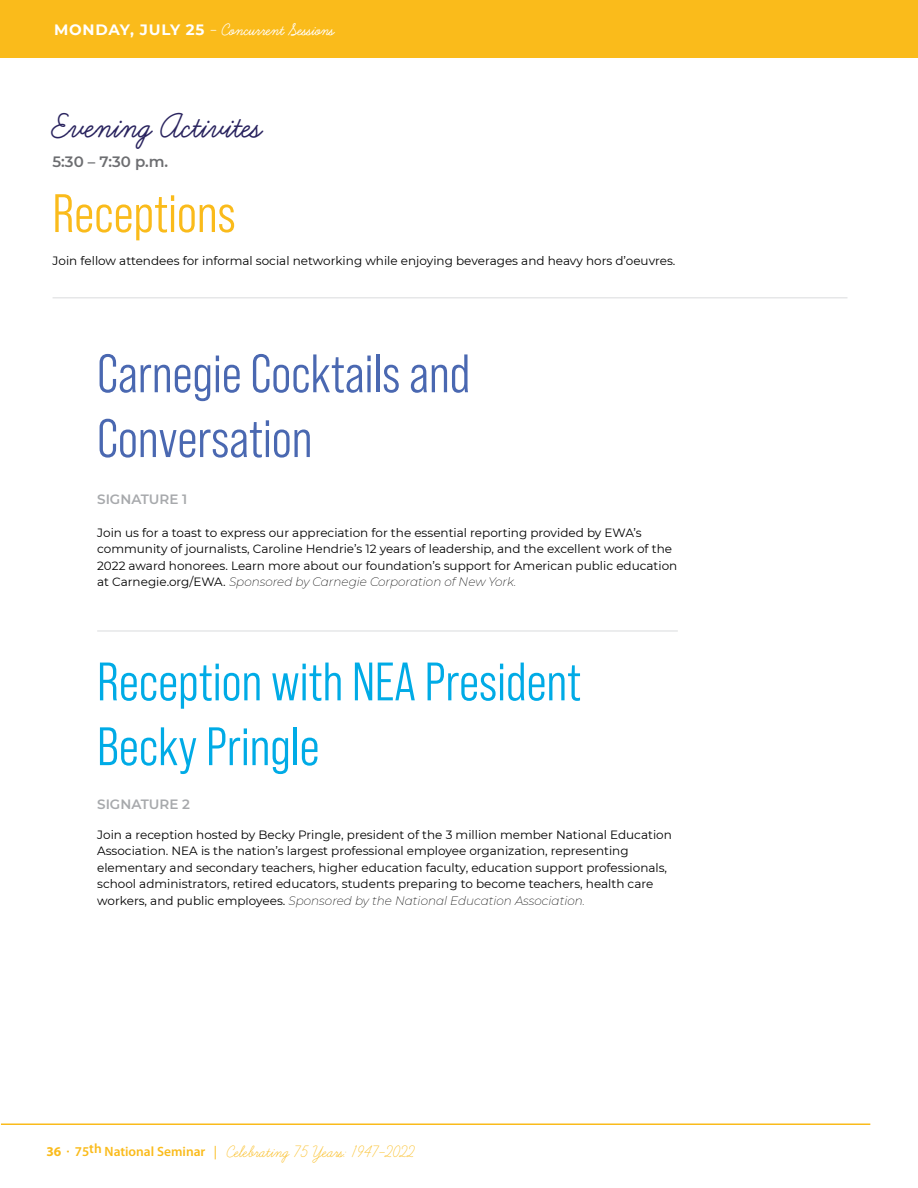
<style>
.page{position:relative;width:918px;height:1188px;background:#fff}
.page>*{position:absolute;margin:0;border:0;box-sizing:border-box;transform-origin:0 0}
.t1{font:54px/64.8px "Bebas Neue Pro Middle";color:#00abe6}
.t2{font:54px/64.8px "Bebas Neue Pro Middle";color:#4a68b1}
.t3{font:54px "Bebas Neue Pro Middle";color:#fabb1b}
.t4{font:700 37.5px "Learning Curve";letter-spacing:-.015em;color:#2a245f}
.t5{font:18px "Learning Curve";color:#fabb1b}
.t6{font:700 18px "Learning Curve";color:#fff}
.t7{font:600 15px "Montserrat";color:#6d6e71}
.t8{font:600 13.5px "Montserrat";color:#a7a9ac}
.t9{font:12px/16.5px "Montserrat";color:#000}
.s1{font-family:"Montserrat";font-size:15px}
.s2{font-weight:200;font-style:italic}
.s3{font-family:"Myriad Pro";font-weight:700;font-size:13.5px}
.s4{font-family:"Myriad Pro";font-weight:900;font-size:13.5px}
.s5{font-family:"Myriad Pro";font-weight:600;font-size:13.5px}
.s6{font-family:"Myriad Pro";font-size:13.5px}
</style>
<div class="page">
<hr style="left:1px;top:1124px;width:869px;height:1px;background:#fabb1b">
<hr style="left:53px;top:297px;width:794px;height:1px;background:#e6e7e8">
<hr style="left:97px;top:630px;width:581px;height:2px;background:#e6e7e8">
<div style="left:0;top:0;width:918px;height:58px;background:#fabb1b"></div>
<h3 class="t6" style="left:54px;top:20px;width:282px"><span class="s1">MONDAY, JULY 25</span> - Concurrent Sessions</h3>
<h2 class="t4" style="left:53px;top:105px;width:212px">Evening Activites</h2>
<p class="t7" style="left:53px;top:151px;width:117px">5:30 – 7:30 p.m.</p>
<h1 class="t3" style="left:53px;top:183px;width:185px">Receptions</h1>
<p class="t9" style="left:53px;top:252px;width:624px">Join fellow attendees for informal social networking while enjoying beverages and heavy hors d’oeuvres.</p>
<h1 class="t2" style="left:97px;top:341px;width:375px">Carnegie Cocktails and<br>Conversation</h1>
<p class="t8" style="left:97px;top:489px;width:92px">SIGNATURE 1</p>
<p class="t9" style="left:97px;top:524px;width:582px">Join us for a toast to express our appreciation for the essential reporting provided by EWA’s community of journalists, Caroline Hendrie’s 12 years of leadership, and the excellent work of the 2022 award honorees. Learn more about our foundation’s support for American public education at Carnegie.org/EWA. <span class="s2">Sponsored by Carnegie Corporation of New York.</span></p>
<h1 class="t1" style="left:97px;top:649px;width:485px">Reception with NEA President<br>Becky Pringle</h1>
<p class="t8" style="left:97px;top:794px;width:94px">SIGNATURE 2</p>
<p class="t9" style="left:97px;top:826px;width:576px">Join a reception hosted by Becky Pringle, president of the 3 million member National Education Association. NEA is the nation’s largest professional employee organization, representing elementary and secondary teachers, higher education faculty, education support professionals, school administrators, retired educators, students preparing to become teachers, health care workers, and public employees. <span class="s2">Sponsored by the National Education Association.</span></p>
<h3 class="t5" style="left:46px;top:1142px;width:370px"><span class="s3">36</span> <span class="s4">.</span> <span class="s5">75</span><sup>th</sup> <span class="s5">National Seminar</span> <span class="s6">|</span> Celebrating 75 Years: 1947-2022</h3>
</div>
